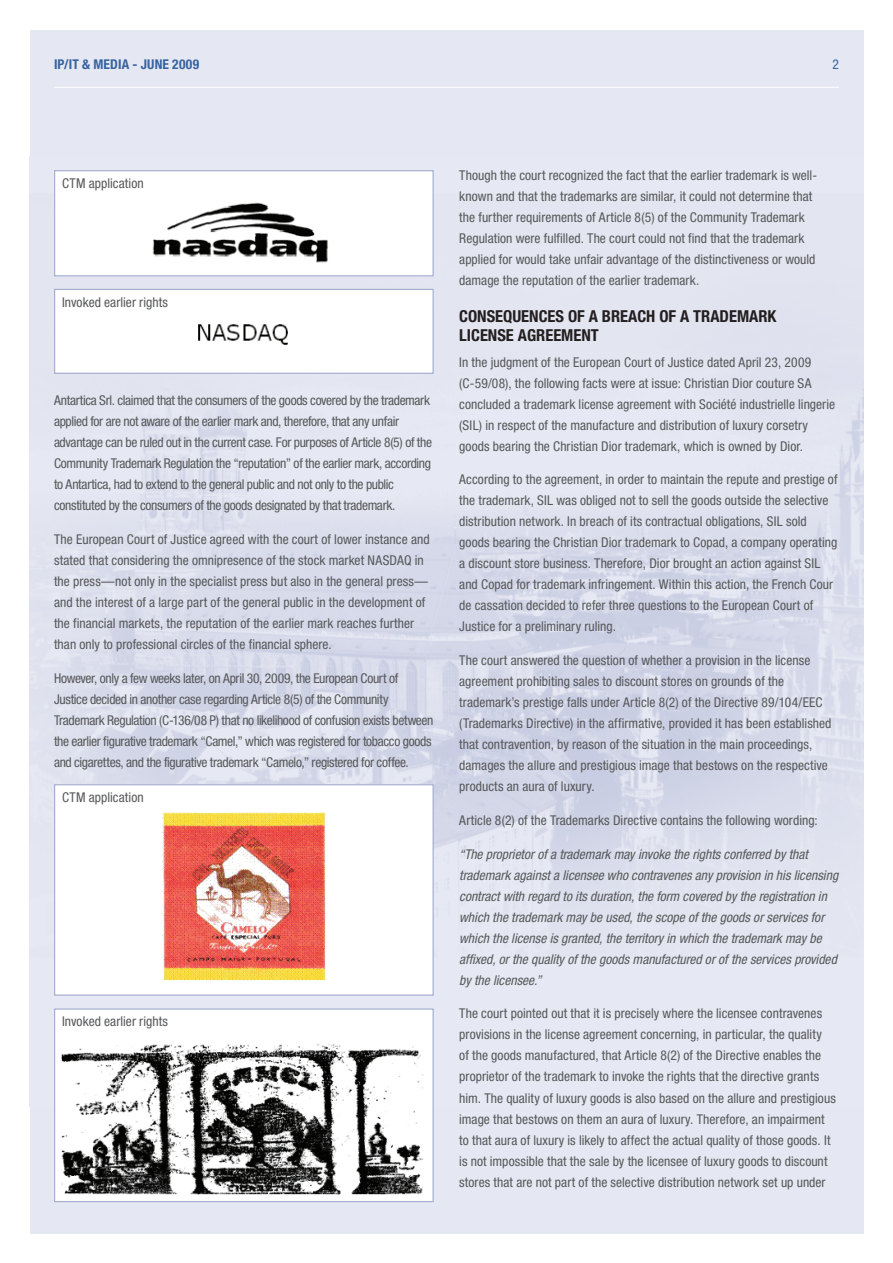
<style>
.page{position:relative;width:893px;height:1263px;background:#fff}
.page>*{position:absolute;margin:0;border:0;box-sizing:border-box;transform-origin:0 0}
.Sub_Headers{font:700 condensed 16.5px/19.8px "Helvetica Neue LT Std";color:#231f20}
.Body_Copy{font:condensed 13.5px/21px "Helvetica Neue LT Std";color:#57585a}
.Body_Copy-2{font:condensed 13.5px/21px "Helvetica Neue LT Std";letter-spacing:-.025em;color:#57585a}
.Body_Copy-3{font:italic condensed 13.5px/21px "Helvetica Neue LT Std";color:#57585a}
.t1{font:700 condensed 13.5px "Helvetica Neue LT Std";letter-spacing:.015em;color:#3763a0}
.t2{font:condensed 13.5px "Helvetica Neue LT Std";color:#3763a0}
</style>
<div class="page">
<div style="left:30px;top:30px;width:833px;height:1203px;background:#e5e8f2"></div>
<img style="left:54px;top:276px;width:809px;height:621px">
<hr style="left:54px;top:87px;width:785px;height:1px;background:#fff">
<div style="left:55px;top:171px;width:378px;height:105px;background:#fff"></div>
<div style="left:54px;top:170px;width:380px;height:106px;border:1px solid #a6afd0"></div>
<img style="left:152px;top:202px;width:176px;height:61px">
<div style="left:55px;top:289px;width:378px;height:84px;background:#fff"></div>
<div style="left:54px;top:289px;width:380px;height:85px;border:1px solid #a6afd0"></div>
<img style="left:198px;top:324px;width:90px;height:21px">
<div style="left:55px;top:785px;width:378px;height:210px;background:#fff"></div>
<div style="left:54px;top:784px;width:380px;height:212px;border:1px solid #a6afd0"></div>
<img style="left:163px;top:812px;width:162px;height:168px">
<div style="left:55px;top:1009px;width:378px;height:192px;background:#fff"></div>
<div style="left:54px;top:1008px;width:380px;height:194px;border:1px solid #a6afd0"></div>
<img style="left:61px;top:1044px;width:363px;height:151px">
<p class="t1" style="left:54px;top:56px;width:147px">IP/IT &amp; MEDIA - JUNE 2009</p>
<p class="t2" style="left:832px;top:57px;width:8px">2</p>
<p class="Body_Copy" style="left:62px;top:172px;width:83px">CTM application</p>
<p class="Body_Copy" style="left:62px;top:291px;width:107px">Invoked earlier rights</p>
<p class="Body_Copy-2" style="left:54px;top:390px;width:380px">Antartica Srl. claimed that the consumers of the goods covered by the trademark applied for are not aware of the earlier mark and, therefore, that any unfair advantage can be ruled out in the current case. For purposes of Article 8(5) of the Community Trademark Regulation the “reputation” of the earlier mark, according to Antartica, had to extend to the general public and not only to the public constituted by the consumers of the goods designated by that trademark.</p>
<p class="Body_Copy" style="left:54px;top:528px;width:377px">The European Court of Justice agreed with the court of lower instance and stated that considering the omnipresence of the stock market NASDAQ in the press—not only in the specialist press but also in the general press— and the interest of a large part of the general public in the development of the financial markets, the reputation of the earlier mark reaches further than only to professional circles of the financial sphere.</p>
<p class="Body_Copy-2" style="left:54px;top:667px;width:381px">However, only a few weeks later, on April 30, 2009, the European Court of Justice decided in another case regarding Article 8(5) of the Community Trademark Regulation (C-136/08 P) that no likelihood of confusion exists between the earlier figurative trademark “Camel,” which was registered for tobacco goods and cigarettes, and the figurative trademark “Camelo,” registered for coffee.</p>
<p class="Body_Copy" style="left:62px;top:786px;width:83px">CTM application</p>
<p class="Body_Copy" style="left:62px;top:1011px;width:107px">Invoked earlier rights</p>
<p class="Body_Copy" style="left:459px;top:164px;width:359px">Though the court recognized the fact that the earlier trademark is well&shy;known and that the trademarks are similar, it could not determine that the further requirements of Article 8(5) of the Community Trademark Regulation were fulfilled. The court could not find that the trademark applied for would take unfair advantage of the distinctiveness or would damage the reputation of the earlier trademark.</p>
<p class="Sub_Headers" style="left:459px;top:306px;width:319px">CONSEQUENCES OF A BREACH OF A TRADEMARK<br>LICENSE</p>
<p class="Sub_Headers" style="left:518px;top:325px;width:29px">AGREEMENT</p>
<p class="Body_Copy" style="left:459px;top:351px;width:377px">In the judgment of the European Court of Justice dated April 23, 2009 (C-59/08), the following facts were at issue: Christian Dior couture SA concluded a trademark license agreement with Société industrielle lingerie (SIL) in respect of the manufacture and distribution of luxury corsetry goods bearing the Christian Dior trademark, which is owned by Dior.</p>
<p class="Body_Copy" style="left:459px;top:469px;width:380px">According to the agreement, in order to maintain the repute and prestige of the trademark, SIL was obliged not to sell the goods outside the selective distribution network. In breach of its contractual obligations, SIL sold goods bearing the Christian Dior trademark to Copad, a company operating a discount store business. Therefore, Dior brought an action against SIL and Copad for trademark infringement. Within this action, the French Cour de cassation decided to refer three questions to the European Court of Justice for a preliminary ruling.</p>
<p class="Body_Copy" style="left:459px;top:650px;width:374px">The court answered the question of whether a provision in the license agreement prohibiting sales to discount stores on grounds of the trademark’s prestige falls under Article 8(2) of the Directive 89/104/EEC (Trademarks Directive) in the affirmative, provided it has been established that contravention, by reason of the situation in the main proceedings, damages the allure and prestigious image that bestows on the respective products an aura of luxury.</p>
<p class="Body_Copy" style="left:459px;top:809px;width:360px">Article 8(2) of the Trademarks Directive contains the following wording:</p>
<p class="Body_Copy-3" style="left:459px;top:844px;width:380px">“The proprietor of a trademark may invoke the rights conferred by that trademark against a licensee who contravenes any provision in his licensing contract with regard to its duration, the form covered by the registration in which the trademark may be used, the scope of the goods or services for which the license is granted, the territory in which the trademark may be affixed, or the quality of the goods manufactured or of the services provided by the licensee.”</p>
<p class="Body_Copy" style="left:459px;top:1003px;width:378px">The court pointed out that it is precisely where the licensee contravenes provisions in the license agreement concerning, in particular, the quality<br>of the goods manufactured, that Article 8(2) of the Directive enables the proprietor of the trademark to invoke the rights that the directive grants him. The quality of luxury goods is also based on the allure and prestigious image that bestows on them an aura of luxury. Therefore, an impairment to that aura of luxury is likely to affect the actual quality of those goods. It is not impossible that the sale by the licensee of luxury goods to discount stores that are not part of the selective distribution network set up under</p>
</div>
